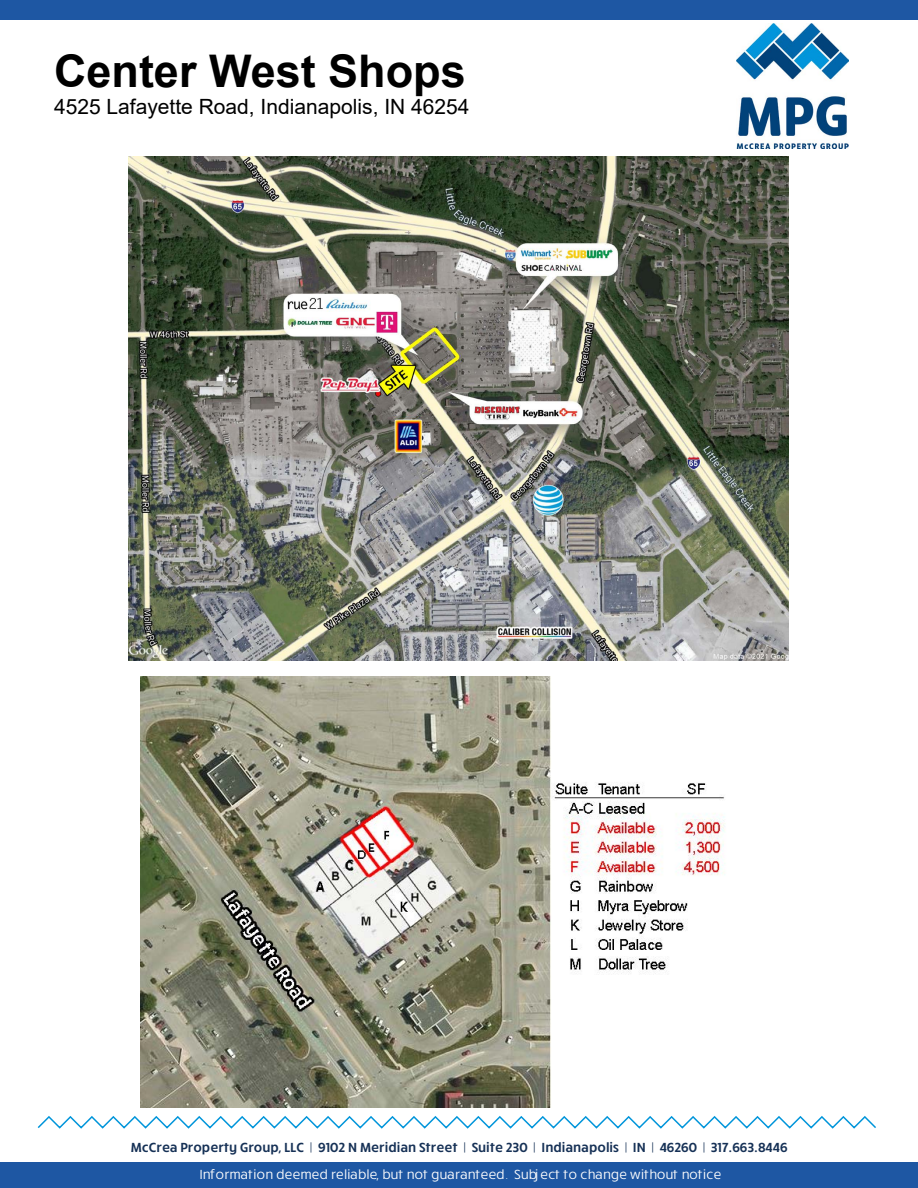
<style>
.page{position:relative;width:918px;height:1188px;background:#fff}
.page>*{position:absolute;margin:0;border:0;box-sizing:border-box;transform-origin:0 0}
.t1{font:700 45px "Arial";color:#000}
.t2{font:21px "Arial";color:#000}
.t3{font:600 13.5px "Ruck Sack";color:#163156}
.t4{font:13.5px "Ruck Sack";color:#fff}
</style>
<div class="page">
<img style="left:737px;top:24px;width:111px;height:124px">
<div style="left:0;top:0;width:918px;height:20px;background:#1e57a3"></div>
<div style="left:0;top:1163px;width:918px;height:25px;background:#1e57a3"></div>
<svg style="left:37px;top:1116px;width:839px;height:13px"></svg>
<img style="left:129px;top:156px;width:659px;height:505px">
<img style="left:141px;top:677px;width:584px;height:431px">
<h1 class="t1" style="left:54px;top:39px;width:413px">Center West Shops</h1>
<h2 class="t2" style="left:54px;top:92px;width:417px">4525 Lafayette Road, Indianapolis, IN 46254</h2>
<p class="t3" style="left:130px;top:1138px;width:659px">McCrea Property Group, LLC | 9102 N Meridian Street | Suite 230 | Indianapolis | IN | 46260 | 317.663.8446</p>
<p class="t4" style="left:199px;top:1165px;width:523px">Information deemed reliable, but not guaranteed. Subject to change without notice</p>
</div>
